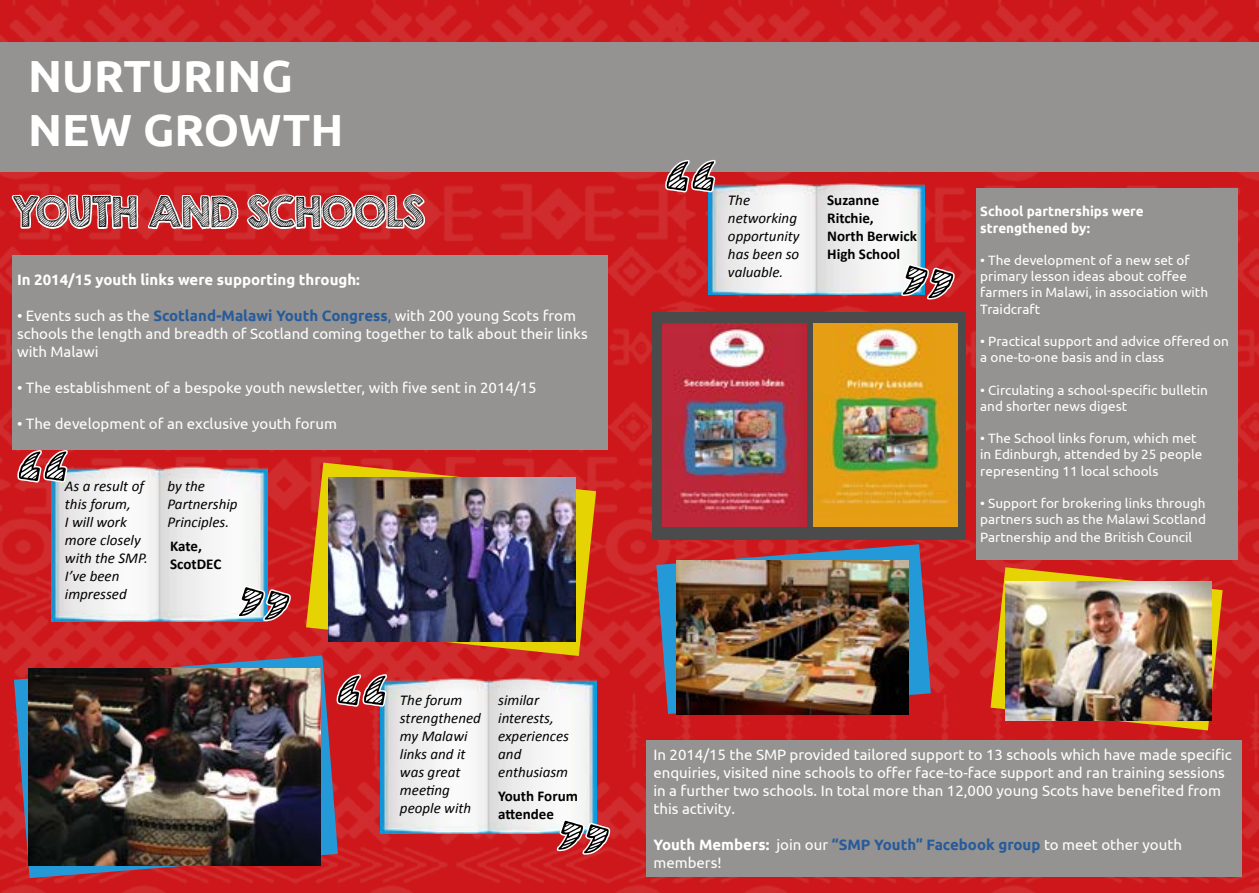
<style>
.page{position:relative;width:1259px;height:893px;background:#fff}
.page>*{position:absolute;margin:0;border:0;box-sizing:border-box;transform-origin:0 0}
.t1{font:700 45px/54px "Ubuntu";color:#fff}
.t2{font:37.5px "KG Second Chances Sketch";color:#000}
.t3{font:15px/18px "Ubuntu";color:#fff}
.t4{font:italic 15px/18px "Calibri";color:#000}
.t5{font:700 15px/18px "Calibri";color:#000}
.t6{font:700 15px "Ubuntu";color:#fff}
.t7{font:13.5px/16.2px "Ubuntu";color:#fff}
.t8{font:700 13.5px/16.2px "Ubuntu";color:#fff}
.s1{font-weight:700;color:#275b9b}
.s2{color:#275b9b}
.s3{font-weight:700}
</style>
<div class="page">
<img style="left:0;top:0;width:1259px;height:893px">
<div style="left:0;top:43px;width:1259px;height:129px;background:#949392"></div>
<svg style="left:9px;top:172px;width:131px;height:76px"></svg>
<svg style="left:146px;top:37px;width:281px;height:478px"></svg>
<div style="left:13px;top:255px;width:595px;height:195px;background:#949392"></div>
<div style="left:646px;top:740px;width:596px;height:136px;background:#949392"></div>
<div style="left:976px;top:189px;width:261px;height:371px;background:#949392"></div>
<img style="left:51px;top:467px;width:217px;height:154px">
<img style="left:708px;top:184px;width:217px;height:111px">
<img style="left:380px;top:679px;width:217px;height:154px">
<svg style="left:306px;top:463px;width:290px;height:193px;background:#d46719"></svg>
<img style="left:328px;top:478px;width:247px;height:164px">
<svg style="left:14px;top:655px;width:324px;height:223px;background:#8e4a61"></svg>
<div style="left:653px;top:312px;width:313px;height:227px;background:#4b4b4b"></div>
<img style="left:662px;top:324px;width:144px;height:203px">
<img style="left:813px;top:324px;width:144px;height:203px">
<svg style="left:656px;top:544px;width:275px;height:170px;background:#726282"></svg>
<img style="left:676px;top:561px;width:232px;height:153px">
<svg style="left:990px;top:567px;width:232px;height:163px;background:#d35816"></svg>
<img style="left:1005px;top:581px;width:206px;height:139px">
<img style="left:28px;top:668px;width:292px;height:197px">
<svg style="left:15px;top:450px;width:55px;height:57px"></svg>
<svg style="left:235px;top:582px;width:58px;height:47px"></svg>
<svg style="left:334px;top:659px;width:55px;height:72px"></svg>
<svg style="left:554px;top:816px;width:58px;height:47px"></svg>
<svg style="left:663px;top:159px;width:55px;height:58px"></svg>
<svg style="left:899px;top:260px;width:57px;height:47px"></svg>
<h1 class="t1" style="left:28px;top:49px;width:317px">NURTURING<br>NEW GROWTH</h1>
<h2 class="t2" style="left:13px;top:188px;width:413px">YOUTH AND SCHOOLS</h2>
<p class="t6" style="left:17px;top:270px;width:344px">In 2014/15 youth links were supporting through:</p>
<p class="t3" style="left:17px;top:306px;width:572px">• Events such as the <span class="s1">Scotland-Malawi Youth Congress</span><span class="s2">,</span> with 200 young Scots from schools the length and breadth of Scotland coming together to talk about their links with Malawi</p>
<p class="t3" style="left:17px;top:378px;width:521px">• The establishment of a bespoke youth newsletter, with five sent in 2014/15</p>
<p class="t3" style="left:17px;top:414px;width:321px">• The development of an exclusive youth forum</p>
<p class="t4" style="left:65px;top:476px;width:84px">As a result of this forum,<br>I will work more closely with the SMP.<br>I’ve been impressed</p>
<p class="t4" style="left:167px;top:476px;width:72px">by the<br>Partnership<br>Principles.</p>
<p class="t5" style="left:170px;top:537px;width:53px">Kate,<br>ScotDEC</p>
<p class="t4" style="left:400px;top:690px;width:82px">The forum strengthened my Malawi links and it was great meeting people with</p>
<p class="t4" style="left:498px;top:690px;width:72px">similar interests, experiences and enthusiasm</p>
<p class="t5" style="left:498px;top:787px;width:81px">Youth Forum attendee</p>
<p class="t4" style="left:728px;top:190px;width:73px">The networking opportunity has been so valuable.</p>
<p class="t5" style="left:827px;top:191px;width:91px">Suzanne<br>Ritchie,<br>North Berwick<br>High School</p>
<p class="t8" style="left:980px;top:203px;width:165px">School partnerships were strengthened by:</p>
<p class="t7" style="left:980px;top:252px;width:229px">• The development of a new set of primary lesson ideas about coffee farmers in Malawi, in association with<br>Traidcraft</p>
<p class="t7" style="left:980px;top:333px;width:250px">• Practical support and advice offered on a one-to-one basis and in class</p>
<p class="t7" style="left:980px;top:381px;width:229px">• Circulating a school-specific bulletin and shorter news digest</p>
<p class="t7" style="left:980px;top:430px;width:223px">• The School links forum, which met in Edinburgh, attended by 25 people representing 11 local schools</p>
<p class="t7" style="left:980px;top:495px;width:227px">• Support for brokering links through partners such as the Malawi Scotland</p>
<p class="t7" style="left:980px;top:529px;width:214px">Partnership and the British Council</p>
<p class="t3" style="left:653px;top:745px;width:580px">In 2014/15 the SMP provided tailored support to 13 schools which have made specific enquiries, visited nine schools to offer face-to-face support and ran training sessions in a further two schools. In total more than 12,000 young Scots have benefited from this activity.</p>
<p class="t3" style="left:653px;top:835px;width:530px"><span class="s3">Youth Members:</span> join our <span class="s1">“SMP Youth” Facebook group</span> to meet other youth members!</p>
</div>
